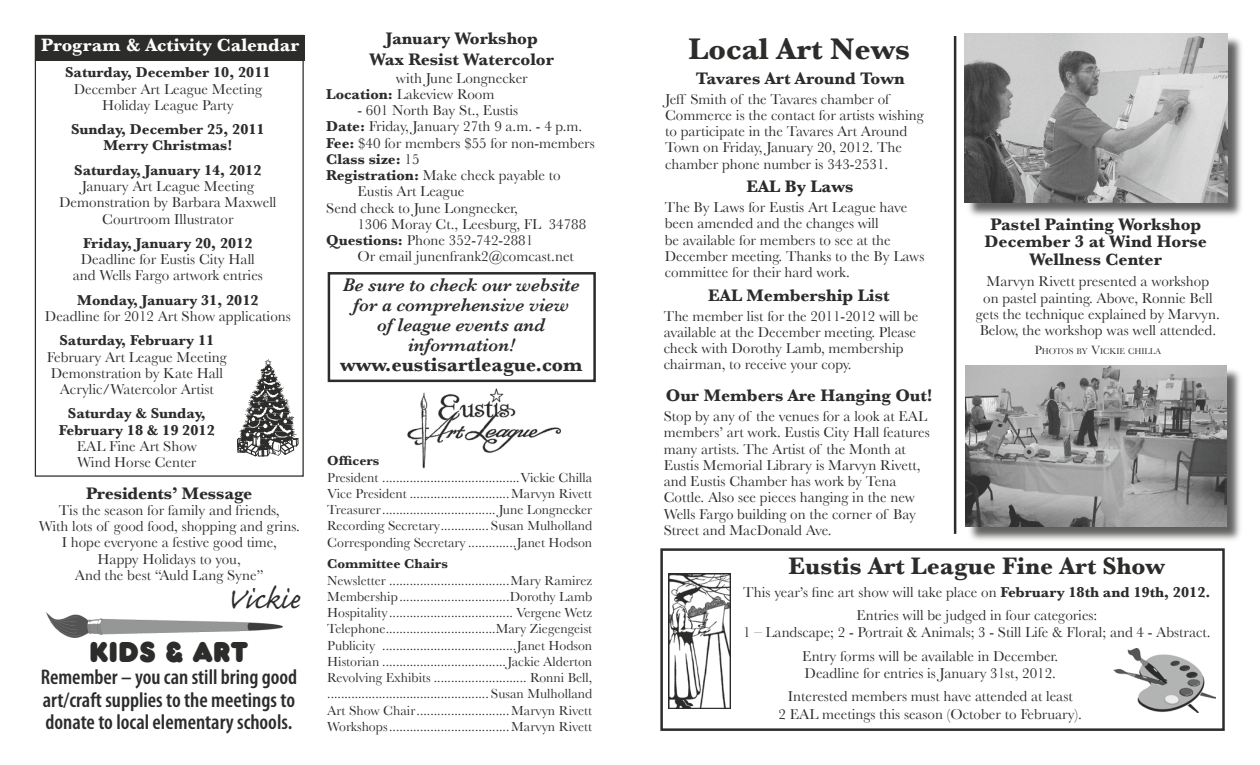
<style>
.page{position:relative;width:1260px;height:765px;background:#fff}
.page>*{position:absolute;margin:0;border:0;box-sizing:border-box;transform-origin:0 0}
.t1{font:37.5px "Caflisch Script Pro";color:#2c2c2b}
.t2{font:700 31.25px "Baskerville";color:#2c2c2b}
.t3{font:30px "Frankfurter Plain";color:#2c2c2b}
.t4{font:700 25px "Baskerville";color:#2c2c2b}
.t5{font:600 condensed 21.25px/22.5px "Myriad Pro";color:#2c2c2b;text-align:justify}
.t6{font:700 20px "Baskerville";color:#2c2c2b}
.t7{font:italic 600 18.75px/20px "Baskerville";color:#2c2c2b;text-align:center}
.t8{font:700 18.75px "Baskerville";color:#fff}
.t9{font:700 17.5px/17.5px "Baskerville";color:#2c2c2b;text-align:center}
.t10{font:15px/16.2px "Baskerville";color:#2c2c2b;text-align:center}
.t11{font:700 15px/16.2px "Baskerville";color:#2c2c2b;text-align:center}
.t12{font:13.75px/16.2px "Baskerville";color:#2c2c2b;text-align:justify}
.t13{font:700 13.75px "Baskerville";color:#2c2c2b}
.t14{font:8.75px "Baskerville";color:#2c2c2b}
.s1{font-weight:700}
.s2{font-weight:400}
.s3{font-size:12.5px}
</style>
<div class="page">
<img style="left:407px;top:388px;width:154px;height:80px">
<img style="left:1113px;top:648px;width:103px;height:65px">
<div style="left:36px;top:35px;width:269px;height:26px;background:#2c2c2b"></div>
<img style="left:46px;top:613px;width:236px;height:25px">
<img style="left:668px;top:574px;width:62px;height:135px">
<div style="left:660px;top:548px;width:565px;height:183px;border:2px solid #2c2c2b"></div>
<svg style="left:237px;top:359px;width:62px;height:98px"></svg>
<div style="left:965px;top:34px;width:279px;height:186px;background:#2c2c2b;opacity:.75"></div>
<img style="left:964px;top:34px;width:263px;height:168px">
<div style="left:966px;top:366px;width:277px;height:178px;background:#2c2c2b;opacity:.75"></div>
<img style="left:965px;top:366px;width:261px;height:161px">
<hr style="left:954px;top:36px;width:2px;height:498px;background:#2c2c2b">
<div style="left:328px;top:272px;width:268px;height:110px;border:2px solid #2c2c2b"></div>
<p class="t8" style="left:41px;top:34px;width:260px">Program &amp; Activity Calendar</p>
<p class="t11" style="left:65px;top:64px;width:207px">Saturday, December 10, 2011</p>
<p class="t10" style="left:74px;top:80px;width:190px">December Art League Meeting<br>Holiday League Party</p>
<p class="t11" style="left:71px;top:121px;width:195px">Sunday, December 25, 2011<br>Merry Christmas!</p>
<p class="t11" style="left:74px;top:162px;width:189px">Saturday, January 14, 2012</p>
<p class="t10" style="left:59px;top:178px;width:219px">January Art League Meeting<br>Demonstration by Barbara Maxwell<br>Courtroom Illustrator</p>
<p class="t11" style="left:83px;top:235px;width:171px">Friday, January 20, 2012</p>
<p class="t10" style="left:73px;top:251px;width:192px">Deadline for Eustis City Hall and Wells Fargo artwork entries</p>
<p class="t11" style="left:77px;top:292px;width:183px">Monday, January 31, 2012</p>
<p class="t10" style="left:45px;top:308px;width:247px">Deadline for 2012 Art Show applications</p>
<p class="t11" style="left:59px;top:332px;width:156px">Saturday, February 11</p>
<p class="t10" style="left:47px;top:348px;width:181px">February Art League Meeting<br>Demonstration by Kate Hall<br>Acrylic/Watercolor Artist</p>
<p class="t11" style="left:59px;top:405px;width:157px">Saturday &amp; Sunday,<br>February 18 &amp; 19 2012</p>
<p class="t10" style="left:77px;top:438px;width:122px;text-align:left">EAL Fine Art Show<br>Wind Horse Center</p>
<p class="t9" style="left:86px;top:484px;width:168px">Presidents’ Message</p>
<p class="t10" style="left:39px;top:502px;width:263px">Tis the season for family and friends,<br>With lots of good food, shopping and grins.<br>I hope everyone a festive good time,<br>Happy Holidays to you,<br>And the best “Auld Lang Syne”</p>
<h1 class="t1" style="left:226px;top:580px;width:74px">Vickie</h1>
<h3 class="t3" style="left:89px;top:634px;width:161px">KIDS &amp; ART</h3>
<h3 class="t5" style="left:41px;top:666px;width:258px">Remember – you can still bring good art/craft supplies to the meetings to donate to local elementary schools.</h3>
<p class="t9" style="left:370px;top:27px;width:186px;line-height:21px">January Workshop<br>Wax Resist Watercolor</p>
<p class="t10" style="left:326px;top:69px;width:203px;text-align:left;text-indent:70px">with June Longnecker<br><span class="s1">Location:</span> Lakeview Room</p>
<p class="t10" style="left:357px;top:102px;width:162px">- 601 North Bay St., Eustis</p>
<p class="t10" style="left:326px;top:118px;width:258px"><span class="s1">Date:</span> Friday, January 27th 9 a.m. - 4 p.m.</p>
<p class="t10" style="left:326px;top:134px;width:270px"><span class="s1">Fee:</span> $40 for members $55 for non-members</p>
<p class="t11" style="left:326px;top:151px;width:95px">Class size: <span class="s2">15</span></p>
<p class="t10" style="left:326px;top:167px;width:236px"><span class="s1">Registration:</span> Make check payable to</p>
<p class="t10" style="left:358px;top:183px;width:108px">Eustis Art League</p>
<p class="t10" style="left:326px;top:199px;width:193px">Send check to June Longnecker,</p>
<p class="t10" style="left:357px;top:216px;width:230px">1306 Moray Ct., Leesburg, FL 34788</p>
<p class="t10" style="left:326px;top:232px;width:209px"><span class="s1">Questions:</span> Phone 352-742-2881</p>
<p class="t10" style="left:358px;top:248px;width:218px">Or email junenfrank2@comcast.net</p>
<p class="t7" style="left:343px;top:275px;width:238px">Be sure to check our website for a comprehensive view<br>of league events and information!</p>
<h3 class="t6" style="left:340px;top:353px;width:244px">www.eustisartleague.com</h3>
<p class="t13" style="left:327px;top:453px;width:54px">Officers</p>
<p class="t12" style="left:327px;top:469px;width:267px">President ........................................Vickie Chilla Vice President .............................Marvyn Rivett Treasurer ................................. June Longnecker Recording Secretary .............. Susan Mulholland Corresponding Secretary ..............Janet Hodson</p>
<p class="t13" style="left:327px;top:556px;width:122px">Committee Chairs</p>
<p class="t12" style="left:327px;top:572px;width:267px">Newsletter ...................................Mary Ramirez Membership ................................Dorothy Lamb Hospitality .................................... Vergene Wetz Telephone ................................Mary Ziegengeist Publicity .......................................Janet Hodson Historian ....................................Jackie Alderton Revolving Exhibits ........................... Ronni Bell, ............................................... Susan Mulholland Art Show Chair ...........................Marvyn Rivett Workshops ...................................Marvyn Rivett</p>
<h2 class="t2" style="left:689px;top:30px;width:223px">Local Art News</h2>
<p class="t9" style="left:696px;top:69px;width:210px">Tavares Art Around Town</p>
<p class="t10" style="left:665px;top:91px;width:260px;text-align:left">Jeff Smith of the Tavares chamber of Commerce is the contact for artists wishing to participate in the Tavares Art Around Town on Friday, January 20, 2012. The chamber phone number is 343-2531.</p>
<p class="t9" style="left:746px;top:178px;width:108px">EAL By Laws</p>
<p class="t10" style="left:665px;top:199px;width:261px;text-align:left">The By Laws for Eustis Art League have been amended and the changes will<br>be available for members to see at the December meeting. Thanks to the By Laws committee for their hard work.</p>
<p class="t9" style="left:708px;top:286px;width:183px">EAL Membership List</p>
<p class="t10" style="left:664px;top:307px;width:256px;text-align:left">The member list for the 2011-2012 will be available at the December meeting. Please check with Dorothy Lamb, membership chairman, to receive your copy.</p>
<p class="t9" style="left:666px;top:386px;width:268px">Our Members Are Hanging Out!</p>
<p class="t10" style="left:664px;top:408px;width:268px;text-align:left">Stop by any of the venues for a look at EAL members’ art work. Eustis City Hall features many artists. The Artist of the Month at Eustis Memorial Library is Marvyn Rivett, and Eustis Chamber has work by Tena Cottle. Also see pieces hanging in the new Wells Fargo building on the corner of Bay Street and MacDonald Ave.</p>
<p class="t9" style="left:985px;top:215px;width:224px">Pastel Painting Workshop<br>December 3 at Wind Horse<br>Wellness Center</p>
<p class="t10" style="left:976px;top:273px;width:245px">Marvyn Rivett presented a workshop<br>on pastel painting. Above, Ronnie Bell gets the technique explained by Marvyn.<br>Below, the workshop was well attended.</p>
<p class="t14" style="left:1035px;top:346px;width:128px"><span class="s3">P</span>HOTOS BY <span class="s3">V</span>ICKIE CHILLA</p>
<h3 class="t4" style="left:789px;top:551px;width:378px">Eustis Art League Fine Art Show</h3>
<p class="t10" style="left:743px;top:580px;width:469px;line-height:23.1px">This year’s fine art show will take place on <span class="s1">February 18th and 19th, 2012.<br></span>Entries will be judged in four categories:</p>
<p class="t10" style="left:802px;top:621px;width:410px;line-height:23.1px;text-align:left;text-indent:-59px">1 – Landscape; 2 - Portrait &amp; Animals; 3 - Still Life &amp; Floral; and 4 - Abstract.<br>Entry forms will be available in December.</p>
<p class="t10" style="left:788px;top:661px;width:286px;line-height:23.1px">Deadline for entries is January 31st, 2012.<br>Interested members must have attended at least</p>
<p class="t10" style="left:779px;top:706px;width:305px">2 EAL meetings this season (October to February).</p>
</div>
